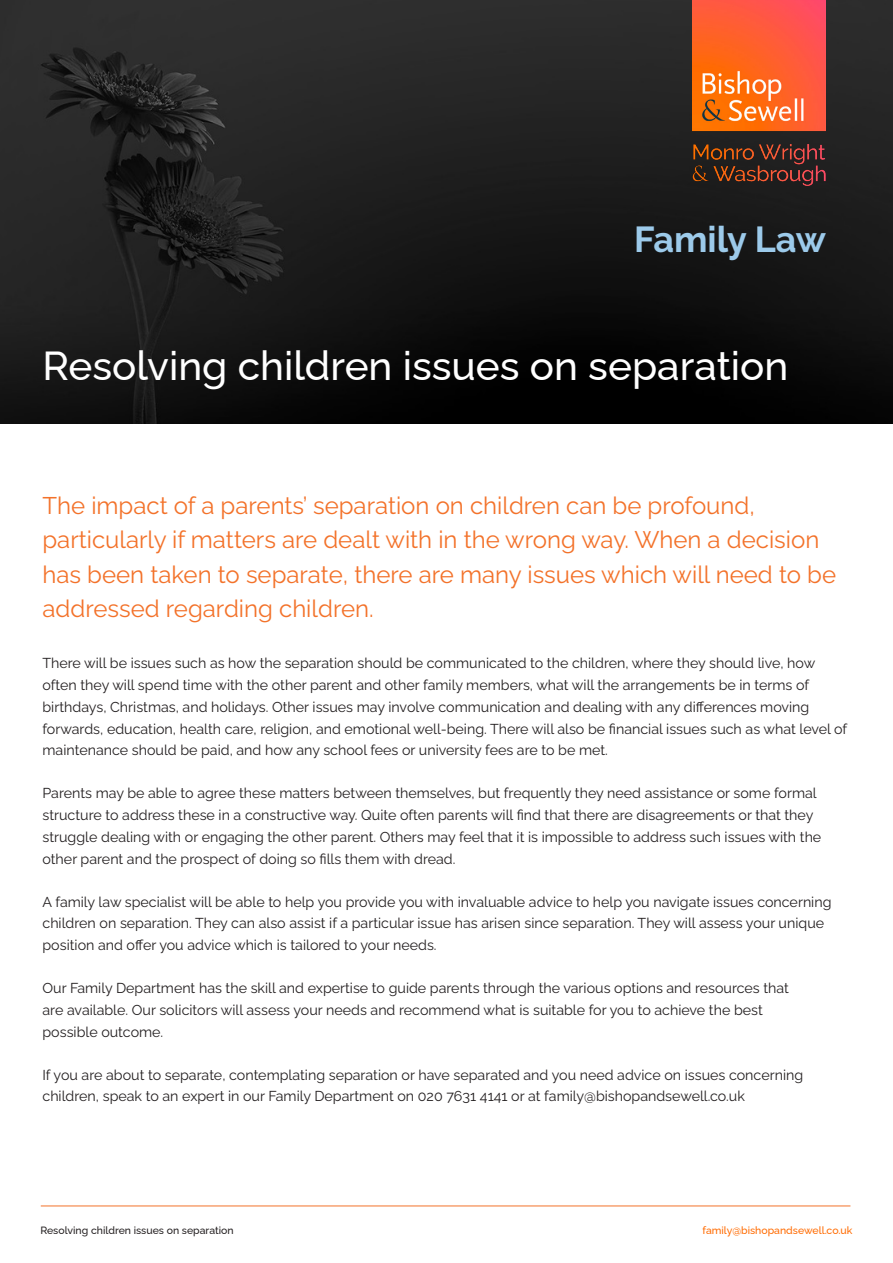
<style>
.page{position:relative;width:893px;height:1263px;background:#fff}
.page>*{position:absolute;margin:0;border:0;box-sizing:border-box;transform-origin:0 0}
.t1{font:500 40.5px "Raleway";color:#fff}
.t2{font:700 36px "Raleway";color:#9ccaea}
.t3{font:24px/34.5px "Raleway";color:#f3722a}
.t4{font:14.25px/21.8px "Raleway";color:#231f20}
.t5{font:500 10.5px "Raleway";color:#231f20}
.t6{font:500 10.5px "Raleway";color:#ff6b00}
</style>
<div class="page">
<img style="left:0;top:0;width:893px;height:423px">
<img style="left:693px;top:0;width:132px;height:188px">
<hr style="left:41px;top:1205px;width:809px;height:1px;background:#f3722a">
<p class="t2" style="left:634px;top:211px;width:193px">Family Law</p>
<p class="t1" style="left:43px;top:334px;width:747px">Resolving children issues on separation</p>
<p class="t3" style="left:43px;top:485px;width:795px">The impact of a parents’ separation on children can be profound, particularly if matters are dealt with in the wrong way. When a decision has been taken to separate, there are many issues which will need to be addressed regarding children.</p>
<p class="t4" style="left:43px;top:651px;width:806px">There will be issues such as how the separation should be communicated to the children, where they should live, how often they will spend time with the other parent and other family members, what will the arrangements be in terms of birthdays, Christmas, and holidays. Other issues may involve communication and dealing with any differences moving forwards, education, health care, religion, and emotional well-being. There will also be financial issues such as what level of maintenance should be paid, and how any school fees or university fees are to be met.</p>
<p class="t4" style="left:43px;top:781px;width:780px">Parents may be able to agree these matters between themselves, but frequently they need assistance or some formal structure to address these in a constructive way. Quite often parents will find that there are disagreements or that they struggle dealing with or engaging the other parent. Others may feel that it is impossible to address such issues with the other parent and the prospect of doing so fills them with dread.</p>
<p class="t4" style="left:43px;top:889px;width:790px">A family law specialist will be able to help you provide you with invaluable advice to help you navigate issues concerning children on separation. They can also assist if a particular issue has arisen since separation. They will assess your unique position and offer you advice which is tailored to your needs.</p>
<p class="t4" style="left:43px;top:976px;width:748px">Our Family Department has the skill and expertise to guide parents through the various options and resources that are available. Our solicitors will assess your needs and recommend what is suitable for you to achieve the best possible outcome.</p>
<p class="t4" style="left:43px;top:1062px;width:762px">If you are about to separate, contemplating separation or have separated and you need advice on issues concerning children, speak to an expert in our Family Department on 020 7631 4141 or at family@bishopandsewell.co.uk</p>
<p class="t5" style="left:40px;top:1221px;width:195px">Resolving children issues on separation</p>
<p class="t6" style="left:702px;top:1221px;width:152px">family@bishopandsewell.co.uk</p>
</div>
